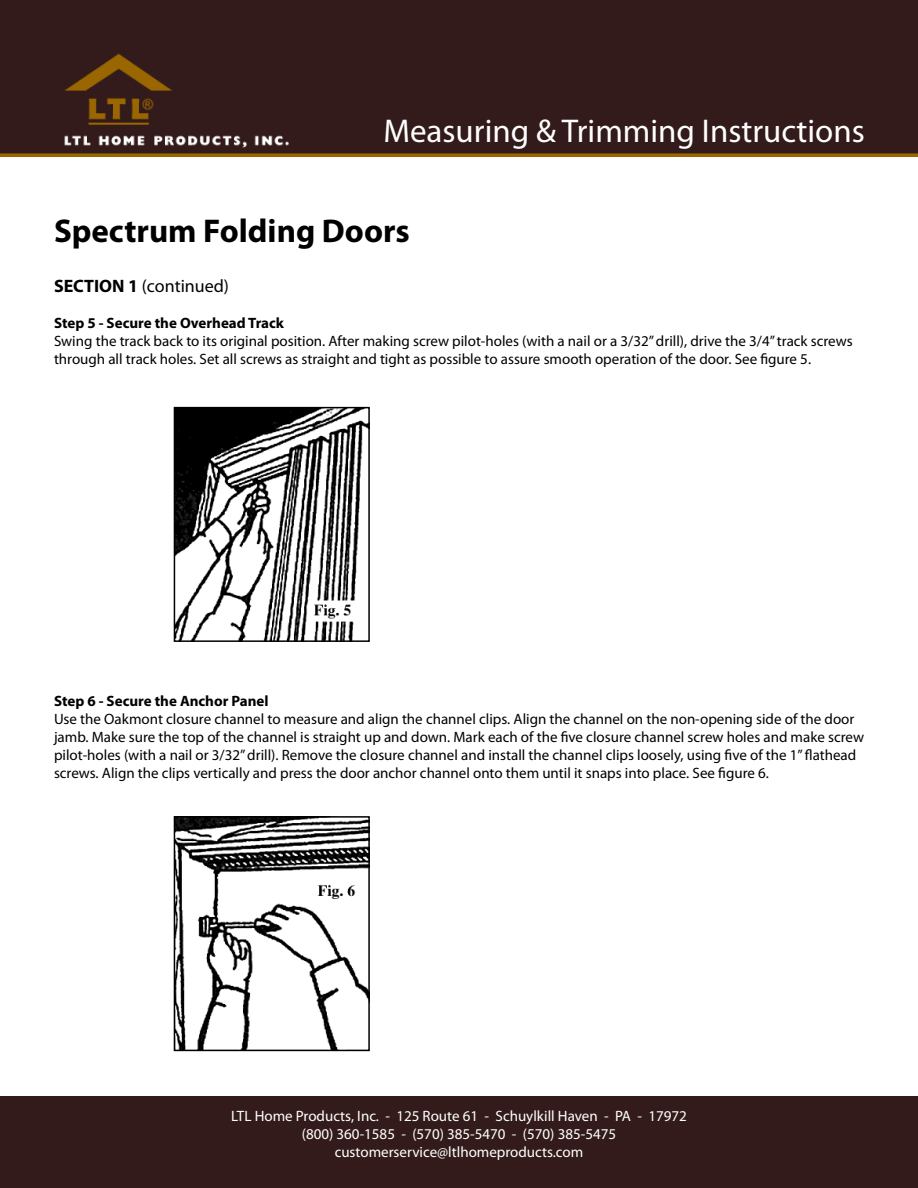
<style>
.page{position:relative;width:918px;height:1188px;background:#fff}
.page>*{position:absolute;margin:0;border:0;box-sizing:border-box;transform-origin:0 0}
.t1{font:33px "Myriad Pro";color:#fff}
.t2{font:700 33px "Myriad Pro";color:#000}
.t3{font:18px "Myriad Pro";color:#000}
.t4{font:15px/18px "Myriad Pro";color:#000}
.t5{font:15px/18px "Myriad Pro";color:#fff;text-align:center}
.t6{font:700 15px "Myriad Pro";color:#000}
.s1{font-weight:700}
</style>
<div class="page">
<div style="left:0;top:0;width:918px;height:157px;background:#341b1b"></div>
<div style="left:0;top:1096px;width:918px;height:92px;background:#331b1b"></div>
<img style="left:177px;top:410px;width:190px;height:229px">
<div style="left:174px;top:407px;width:196px;height:235px;border:2px solid #000"></div>
<img style="left:177px;top:819px;width:190px;height:229px">
<div style="left:174px;top:816px;width:196px;height:235px;border:2px solid #000"></div>
<h1 class="t1" style="left:383px;top:113px;width:483px">Measuring &amp; Trimming Instructions</h1>
<h1 class="t2" style="left:54px;top:213px;width:357px">Spectrum Folding Doors</h1>
<p class="t3" style="left:54px;top:277px;width:177px"><span class="s1">SECTION 1</span> (continued)</p>
<p class="t6" style="left:54px;top:315px;width:232px">Step 5 - Secure the Overhead Track</p>
<p class="t4" style="left:54px;top:333px;width:800px">Swing the track back to its original position. After making screw pilot-holes (with a nail or a 3/32” drill), drive the 3/4” track screws through all track holes. Set all screws as straight and tight as possible to assure smooth operation of the door. See figure 5.</p>
<p class="t6" style="left:54px;top:693px;width:216px">Step 6 - Secure the Anchor Panel</p>
<p class="t4" style="left:54px;top:711px;width:812px">Use the Oakmont closure channel to measure and align the channel clips. Align the channel on the non-opening side of the door jamb. Make sure the top of the channel is straight up and down. Mark each of the five closure channel screw holes and make screw pilot-holes (with a nail or 3/32” drill). Remove the closure channel and install the channel clips loosely, using five of the 1” flathead screws. Align the clips vertically and press the door anchor channel onto them until it snaps into place. See figure 6.</p>
<p class="t5" style="left:231px;top:1108px;width:457px">LTL Home Products, Inc. - 125 Route 61 - Schuylkill Haven - PA - 17972 (800) 360-1585 - (570) 385-5470 - (570) 385-5475 customerservice@ltlhomeproducts.com</p>
</div>
